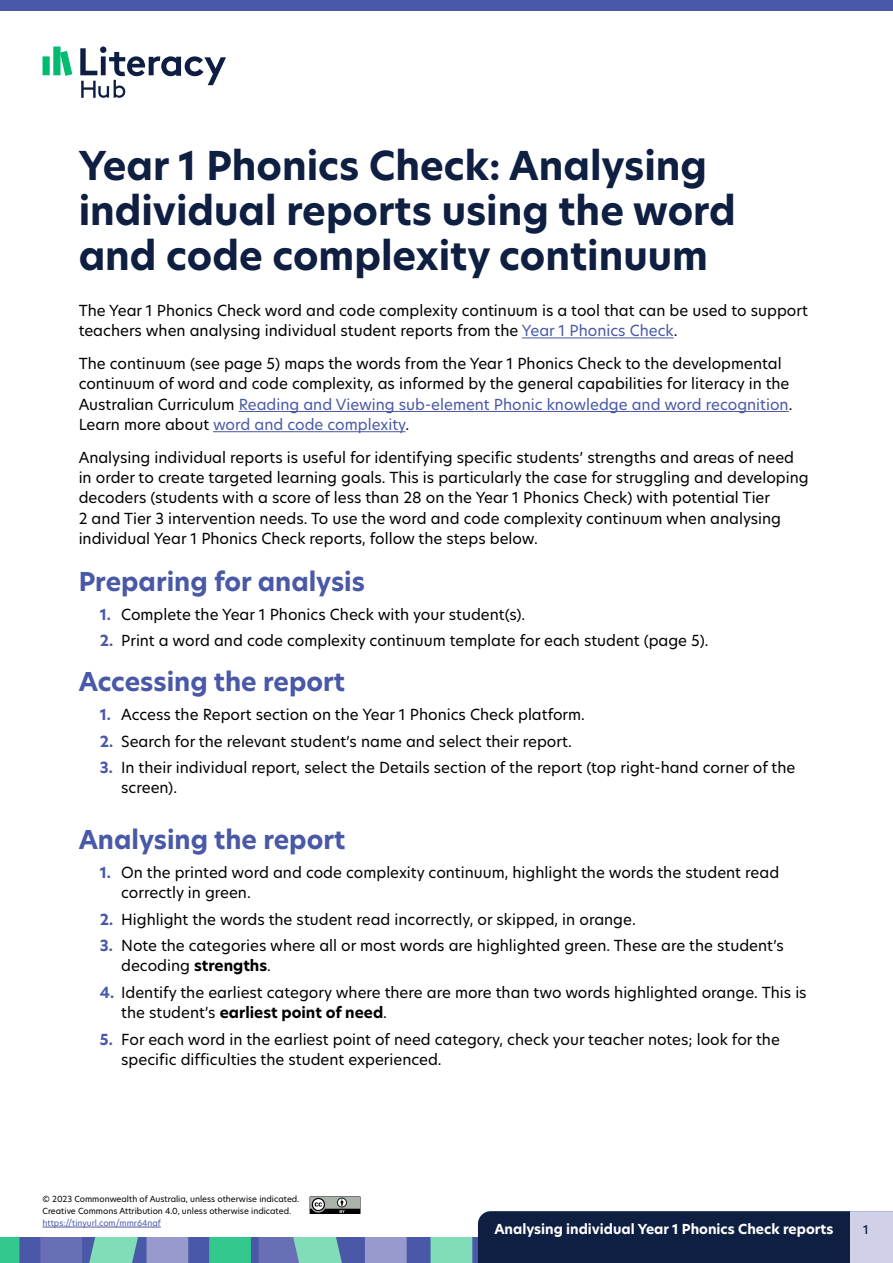
<style>
.page{position:relative;width:893px;height:1263px;background:#fff}
.page>*{position:absolute;margin:0;border:0;box-sizing:border-box;transform-origin:0 0}
.LH_H1_-_Teacher{font:700 39px/45px "New Hero";color:#0e1f42}
.LH_H2___Teacher{font:700 25.5px "New Hero";color:#4958a7}
.LH_Body_-_Teacher{font:15px/20.2px "New Hero";color:#000}
.t1{font:700 13.5px "New Hero";color:#fff}
.t2{font:500 12px "New Hero";color:#0e1f42}
.t3{font:8.25px/12px "New Hero";color:#000}
.t4{font:8.25px "New Hero";color:#4958a7}
.s1{color:#4958a7}
.s2{font-weight:700;color:#4958a7}
.s3{font-weight:700}
</style>
<div class="page">
<div style="left:0;top:1237px;width:893px;height:26px;background:#4958a7"></div>
<svg style="left:0;top:1237px;width:19px;height:26px"></svg>
<svg style="left:209px;top:1237px;width:42px;height:26px"></svg>
<svg style="left:40px;top:1237px;width:148px;height:26px;background:#7897b9"></svg>
<svg style="left:259px;top:1237px;width:148px;height:26px"></svg>
<svg style="left:431px;top:1211px;width:419px;height:52px;background:#223653"></svg>
<div style="left:850px;top:1211px;width:43px;height:52px;background:#d0d0e9"></div>
<div style="left:0;top:0;width:893px;height:11px;background:#4958a7"></div>
<svg style="left:80px;top:47px;width:146px;height:51px"></svg>
<svg style="left:43px;top:47px;width:29px;height:29px"></svg>
<svg style="left:310px;top:1196px;width:51px;height:18px"></svg>
<hr style="left:43px;top:1227px;width:118px;height:1px;background:#4958a7">
<hr style="left:522px;top:338px;width:152px;height:1px;background:#4958a7">
<hr style="left:239px;top:411px;width:550px;height:1px;background:#4958a7">
<hr style="left:213px;top:431px;width:192px;height:1px;background:#4958a7">
<h1 class="LH_H1_-_Teacher" style="left:79px;top:143px;width:659px">Year 1 Phonics Check: Analysing individual reports using the word and code complexity continuum</h1>
<p class="LH_Body_-_Teacher" style="left:79px;top:300px;width:731px">The Year 1 Phonics Check word and code complexity continuum is a tool that can be used to support teachers when analysing individual student reports from the <span class="s1">Year 1 Phonics Check</span>.</p>
<p class="LH_Body_-_Teacher" style="left:79px;top:353px;width:715px">The continuum (see page 5) maps the words from the Year 1 Phonics Check to the developmental continuum of word and code complexity, as informed by the general capabilities for literacy in the Australian Curriculum <span class="s1">Reading and Viewing sub-element Phonic knowledge and word recognition</span>.<br>Learn more about <span class="s1">word and code complexity</span>.</p>
<p class="LH_Body_-_Teacher" style="left:79px;top:447px;width:731px">Analysing individual reports is useful for identifying specific students’ strengths and areas of need in order to create targeted learning goals. This is particularly the case for struggling and developing decoders (students with a score of less than 28 on the Year 1 Phonics Check) with potential Tier<br>2 and Tier 3 intervention needs. To use the word and code complexity continuum when analysing individual Year 1 Phonics Check reports, follow the steps below.</p>
<p class="LH_H2___Teacher" style="left:79px;top:564px;width:288px">Preparing for analysis</p>
<p class="LH_Body_-_Teacher" style="left:100px;top:604px;width:427px"><span class="s2">1.</span> Complete the Year 1 Phonics Check with your student(s).</p>
<p class="LH_Body_-_Teacher" style="left:100px;top:630px;width:610px"><span class="s2">2.</span> Print a word and code complexity continuum template for each student (page 5).</p>
<p class="LH_H2___Teacher" style="left:79px;top:664px;width:268px">Accessing the report</p>
<p class="LH_Body_-_Teacher" style="left:100px;top:704px;width:487px"><span class="s2">1.</span> Access the Report section on the Year 1 Phonics Check platform.</p>
<p class="LH_Body_-_Teacher" style="left:100px;top:731px;width:473px"><span class="s2">2.</span> Search for the relevant student’s name and select their report.</p>
<p class="LH_Body_-_Teacher" style="left:121px;top:757px;width:676px;text-indent:-21px"><span class="s2">3.</span> In their individual report, select the Details section of the report (top right-hand corner of the screen).</p>
<p class="LH_H2___Teacher" style="left:79px;top:822px;width:268px">Analysing the report</p>
<p class="LH_Body_-_Teacher" style="left:121px;top:862px;width:659px;text-indent:-21px"><span class="s2">1.</span> On the printed word and code complexity continuum, highlight the words the student read correctly in green.</p>
<p class="LH_Body_-_Teacher" style="left:100px;top:909px;width:537px"><span class="s2">2.</span> Highlight the words the student read incorrectly, or skipped, in orange.</p>
<p class="LH_Body_-_Teacher" style="left:121px;top:935px;width:664px;text-indent:-21px"><span class="s2">3.</span> Note the categories where all or most words are highlighted green. These are the student’s decoding <span class="s3">strengths</span>.</p>
<p class="LH_Body_-_Teacher" style="left:121px;top:982px;width:687px;text-indent:-21px"><span class="s2">4.</span> Identify the earliest category where there are more than two words highlighted orange. This is the student’s <span class="s3">earliest point of need</span>.</p>
<p class="LH_Body_-_Teacher" style="left:121px;top:1029px;width:660px;text-indent:-21px"><span class="s2">5.</span> For each word in the earliest point of need category, check your teacher notes; look for the specific difficulties the student experienced.</p>
<p class="t3" style="left:43px;top:1193px;width:258px">© 2023 Commonwealth of Australia, unless otherwise indicated.<br>Creative Commons Attribution 4.0, unless otherwise indicated.</p>
<p class="t4" style="left:43px;top:1217px;width:120px">https://tinyurl.com/mmr64naf</p>
<p class="t1" style="left:494px;top:1220px;width:341px">Analysing individual Year 1 Phonics Check reports</p>
<p class="t2" style="left:863px;top:1221px;width:7px">1</p>
</div>
